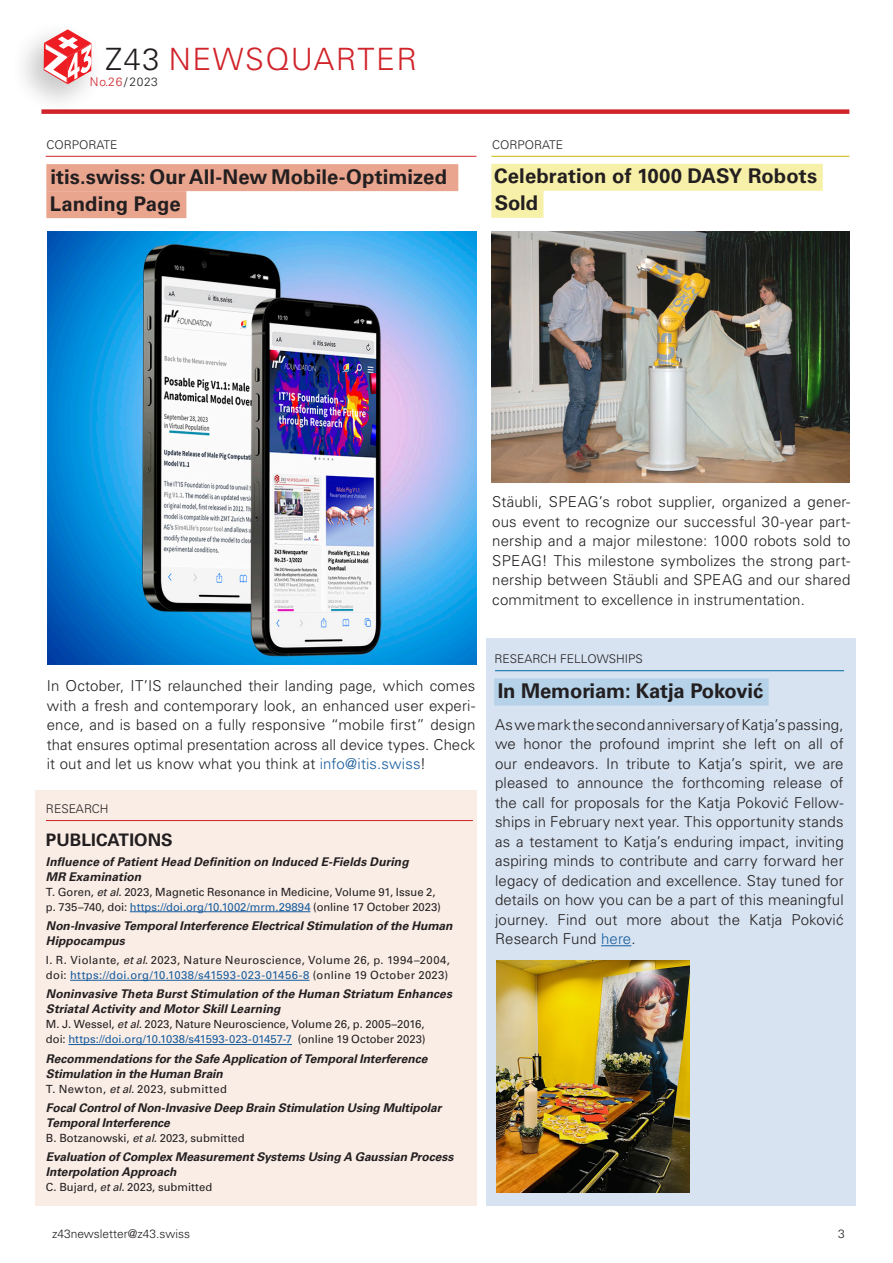
<style>
.page{position:relative;width:893px;height:1263px;background:#fff}
.page>*{position:absolute;margin:0;border:0;box-sizing:border-box;transform-origin:0 0}
.t1{font:300 30.75px "Univers LT Pro 45";letter-spacing:.05em;color:#d1232a}
.highlight_blau{font:700 20.25px/27px "Univers LT Pro 65";color:#231f20}
.highlight_copy{font:700 17.25px "Univers LT Pro 65";color:#231f20}
.t2{font:300 15px/19.5px "Univers LT Pro 45";letter-spacing:.01em;color:#231f20;text-align:justify}
.t3{font:italic 700 12px/15px "Univers LT Pro 65";letter-spacing:-.005em;color:#231f20}
.t4{font:300 12px "Univers LT Pro 45";color:#231f20}
.t5{font:300 12px "Univers LT Pro 45";letter-spacing:.05em;color:#d1232a}
.t6{font:11.25px/15px "Univers LT Pro 55 Roman";letter-spacing:.005em;color:#231f20}
.t7{font:11.25px/15px "Univers LT Pro 55 Roman";letter-spacing:.03em;color:#231f20}
.s1{color:#231f20}
.s2{color:#175d9e}
.s3{font-family:"Univers LT Pro 55";font-style:italic}
</style>
<div class="page">
<div style="left:35px;top:790px;width:441px;height:415px;background:#faede6"></div>
<div style="left:486px;top:638px;width:369px;height:567px;background:#d7e3f1"></div>
<hr style="left:46px;top:820px;width:427px;height:1px;background:#d1232a">
<hr style="left:130px;top:911px;width:180px;height:1px;background:#175d9e">
<hr style="left:70px;top:980px;width:240px;height:1px;background:#175d9e">
<hr style="left:68px;top:1044px;width:224px;height:1px;background:#175d9e">
<hr style="left:601px;top:945px;width:30px;height:1px;background:#175d9e">
<div style="left:494px;top:678px;width:275px;height:27px;background:#b5d2e9"></div>
<hr style="left:495px;top:670px;width:349px;height:1px;background:#0068a5">
<hr style="left:46px;top:156px;width:430px;height:1px;background:#d1232a">
<hr style="left:491px;top:156px;width:358px;height:1px;background:#c5b801">
<div style="left:46px;top:164px;width:412px;height:27px;background:#eaa58e"></div>
<div style="left:46px;top:191px;width:140px;height:27px;background:#eaa58e"></div>
<img style="left:48px;top:232px;width:428px;height:432px">
<img style="left:491px;top:232px;width:358px;height:251px">
<div style="left:491px;top:164px;width:332px;height:27px;background:#f7f0a8"></div>
<div style="left:491px;top:191px;width:52px;height:27px;background:#f7f0a8"></div>
<img style="left:496px;top:961px;width:194px;height:231px">
<div style="left:41px;top:109px;width:808px;height:5px;background:#d1232a"></div>
<div style="left:11px;top:19px;width:94px;height:98px;background:#231f20;opacity:.24"></div>
<svg style="left:44px;top:29px;width:47px;height:55px"></svg>
<p class="t1" style="left:105px;top:41px;width:313px"><span class="s1">Z43</span> NEWSQUARTER</p>
<p class="t5" style="left:90px;top:75px;width:70px">No.26<span class="s1">/ 2023</span></p>
<p class="t4" style="left:46px;top:137px;width:73px">CORPORATE</p>
<p class="t4" style="left:492px;top:137px;width:73px">CORPORATE</p>
<p class="highlight_blau" style="left:50px;top:163px;width:399px">itis.swiss: Our All-New Mobile-Optimized<br>Landing Page</p>
<p class="highlight_blau" style="left:494px;top:163px;width:324px">Celebration of 1000 DASY Robots<br>Sold</p>
<p class="t2" style="left:492px;top:492px;width:360px">Stäubli, SPEAG’s robot supplier, organized a gener&shy;ous event to recognize our successful 30-year part&shy;nership and a major milestone: 1000 robots sold to SPEAG! This milestone symbolizes the strong part&shy;nership between Stäubli and SPEAG and our shared commitment to excellence in instrumentation.</p>
<p class="t2" style="left:47px;top:676px;width:430px">In October, IT’IS relaunched their landing page, which comes with a fresh and contemporary look, an enhanced user experi&shy;ence, and is based on a fully responsive “mobile first” design that ensures optimal presentation across all device types. Check it out and let us know what you think at <span class="s2">info@itis.swiss</span>!</p>
<p class="t4" style="left:46px;top:801px;width:64px">RESEARCH</p>
<p class="highlight_copy" style="left:46px;top:830px;width:128px">PUBLICATIONS</p>
<p class="t3" style="left:46px;top:854px;width:364px">Influence of Patient Head Definition on Induced E-Fields During<br>MR Examination</p>
<p class="t6" style="left:46px;top:884px;width:396px">T. Goren, <span class="s3">et al.</span> 2023, Magnetic Resonance in Medicine, Volume 91, Issue 2, p. 735–740, doi: <span class="s2">https://doi.org/10.1002/mrm.29894</span> (online 17 October 2023)</p>
<p class="t3" style="left:46px;top:918px;width:408px">Non-Invasive Temporal Interference Electrical Stimulation of the Human<br>Hippocampus</p>
<p class="t7" style="left:46px;top:953px;width:405px">I. R. Violante, <span class="s3">et al.</span> 2023, Nature Neuroscience, Volume 26, p. 1994–2004, doi: <span class="s2">https://doi.org/10.1038/s41593-023-01456-8</span> (online 19 October 2023)</p>
<p class="t3" style="left:46px;top:987px;width:408px">Noninvasive Theta Burst Stimulation of the Human Striatum Enhances<br>Striatal Activity and Motor Skill Learning</p>
<p class="t6" style="left:46px;top:1017px;width:381px">M. J. Wessel, <span class="s3">et al.</span> 2023, Nature Neuroscience, Volume 26, p. 2005–2016, doi: <span class="s2">https://doi.org/10.1038/s41593-023-01457-7</span> (online 19 October 2023)</p>
<p class="t3" style="left:46px;top:1051px;width:383px">Recommendations for the Safe Application of Temporal Interference<br>Stimulation in the Human Brain</p>
<p class="t7" style="left:46px;top:1081px;width:182px">T. Newton, <span class="s3">et al.</span> 2023, submitted</p>
<p class="t3" style="left:46px;top:1100px;width:397px">Focal Control of Non-Invasive Deep Brain Stimulation Using Multipolar<br>Temporal Interference</p>
<p class="t6" style="left:46px;top:1130px;width:200px">B. Botzanowski, <span class="s3">et al.</span> 2023, submitted</p>
<p class="t3" style="left:46px;top:1149px;width:409px">Evaluation of Complex Measurement Systems Using A Gaussian Process<br>Interpolation Approach</p>
<p class="t6" style="left:46px;top:1180px;width:168px">C. Bujard, <span class="s3">et al.</span> 2023, submitted</p>
<p class="t4" style="left:494px;top:651px;width:150px">RESEARCH FELLOWSHIPS</p>
<p class="highlight_blau" style="left:498px;top:677px;width:267px">In Memoriam: Katja Poković</p>
<p class="t2" style="left:495px;top:715px;width:350px">As we mark the second anniversary of Katja’s passing, we honor the profound imprint she left on all of our endeavors. In tribute to Katja’s spirit, we are pleased to announce the forthcoming release of the call for proposals for the Katja Poković Fellow&shy;ships in February next year. This opportunity stands as a testament to Katja’s enduring impact, inviting aspiring minds to contribute and carry forward her legacy of dedication and excellence. Stay tuned for details on how you can be a part of this meaningful journey. Find out more about the Katja Poković Research Fund <span class="s2">here</span>.</p>
<p class="t4" style="left:52px;top:1226px;width:140px">z43newsletter@z43.swiss</p>
<p class="t4" style="left:838px;top:1226px;width:8px">3</p>
</div>
